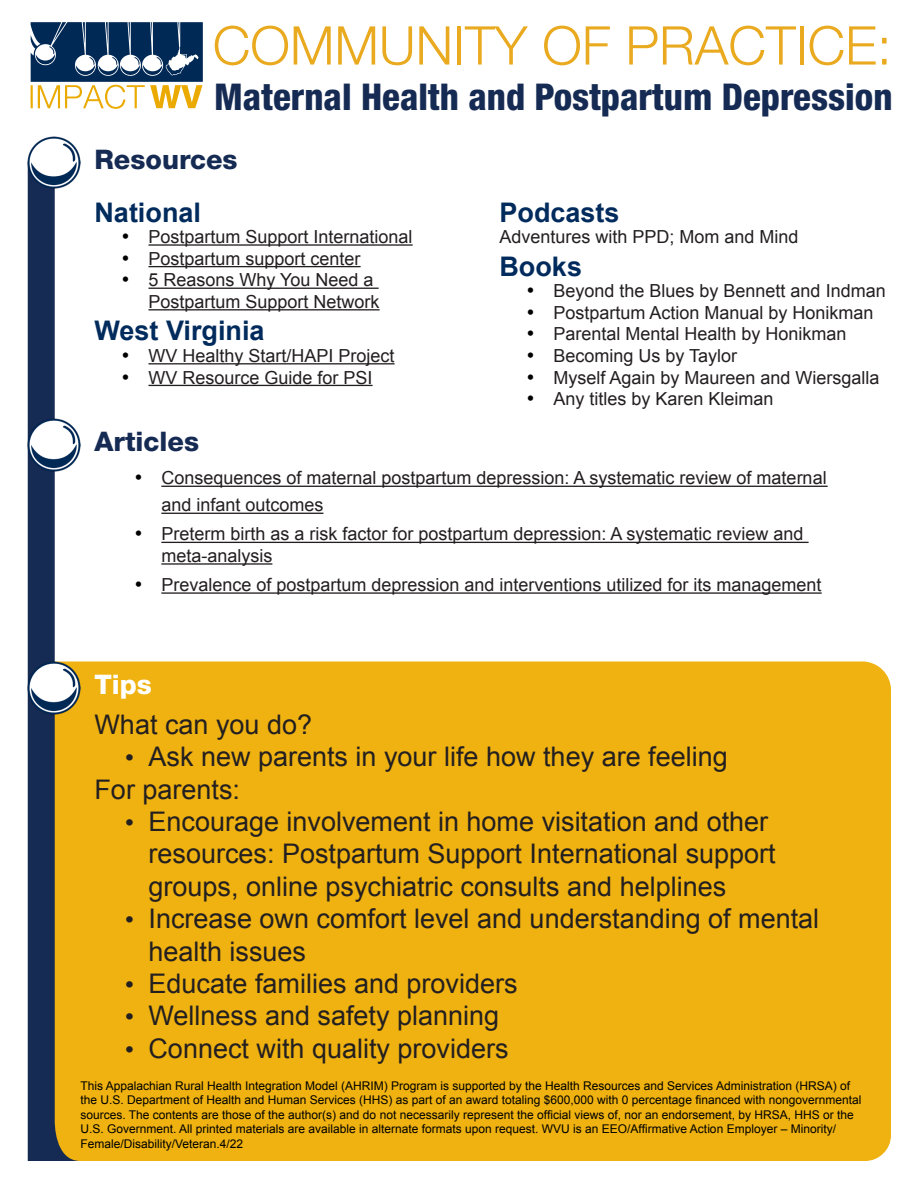
<style>
.page{position:relative;width:918px;height:1188px;background:#fff}
.page>*{position:absolute;margin:0;border:0;box-sizing:border-box;transform-origin:0 0}
.t1{font:300 53.4px "Helvetica Neue LT Std";color:#eaaa20}
.t2{font:800 condensed 36.9px "Helvetica Neue LT Std";color:#162b53}
.List_Paragraph{font:27px/32.4px "Arial";color:#231f20}
.List_Paragraph-2{font:700 27px "Arial";color:#002b5c}
.t3{font:800 27px "Helvetica Neue LT Std";color:#162b53}
.t4{font:800 27px "Helvetica Neue LT Std";color:#fff}
.List_Paragraph-3{font:18px/21.6px "Arial";color:#231f20}
.t5{font:12px/14.4px "Arial";color:#000}
.s1{color:#000}
.s2{font-family:"Courier New"}
</style>
<div class="page">
<div style="left:80px;top:662px;width:811px;height:499px;background:#efb211"></div>
<svg style="left:28px;top:189px;width:52px;height:972px;fill:#162b53"></svg>
<svg style="left:30px;top:22px;width:173px;height:87px"></svg>
<img style="left:28px;top:136px;width:52px;height:53px">
<img style="left:28px;top:419px;width:52px;height:52px">
<img style="left:28px;top:662px;width:52px;height:52px">
<hr style="left:148px;top:244px;width:265px;height:2px;background:#231f20">
<hr style="left:148px;top:266px;width:213px;height:1px;background:#231f20">
<hr style="left:148px;top:288px;width:231px;height:1px;background:#231f20">
<hr style="left:148px;top:309px;width:232px;height:1px;background:#231f20">
<hr style="left:148px;top:363px;width:247px;height:1px;background:#231f20">
<hr style="left:148px;top:385px;width:225px;height:1px;background:#231f20">
<hr style="left:161px;top:486px;width:667px;height:1px;background:#231f20">
<hr style="left:161px;top:513px;width:162px;height:1px;background:#231f20">
<hr style="left:161px;top:542px;width:648px;height:1px;background:#231f20">
<hr style="left:161px;top:563px;width:111px;height:2px;background:#231f20">
<hr style="left:161px;top:592px;width:661px;height:2px;background:#231f20">
<p class="t1" style="left:213px;top:13px;width:681px">COMMUNITY OF PRACTICE:</p>
<p class="t2" style="left:214px;top:74px;width:680px">Maternal Health and Postpartum Depression</p>
<p class="t3" style="left:94px;top:143px;width:145px">Resources</p>
<p class="List_Paragraph-2" style="left:94px;top:194px;width:108px">National</p>
<p class="List_Paragraph-3" style="left:122px;top:226px;width:293px"><span class="s1">•</span> Postpartum Support International</p>
<p class="List_Paragraph-3" style="left:122px;top:248px;width:241px"><span class="s1">•</span> Postpartum support center</p>
<p class="List_Paragraph-3" style="left:148px;top:269px;width:233px;text-indent:-27px"><span class="s1">•</span> 5 Reasons Why You Need a<br>Postpartum Support Network</p>
<p class="List_Paragraph-2" style="left:94px;top:313px;width:172px">West Virginia</p>
<p class="List_Paragraph-3" style="left:122px;top:345px;width:275px"><span class="s1">•</span> WV Healthy Start/HAPI Project</p>
<p class="List_Paragraph-3" style="left:122px;top:367px;width:253px"><span class="s1">•</span> WV Resource Guide for PSI</p>
<p class="List_Paragraph-2" style="left:500px;top:194px;width:122px">Podcasts</p>
<p class="List_Paragraph-3" style="left:500px;top:226px;width:301px">Adventures with PPD; Mom and Mind</p>
<p class="List_Paragraph-2" style="left:500px;top:248px;width:84px">Books</p>
<p class="List_Paragraph-3" style="left:526px;top:280px;width:361px"><span class="s1">•</span> Beyond the Blues by Bennett and Indman</p>
<p class="List_Paragraph-3" style="left:526px;top:302px;width:349px"><span class="s1">•</span> Postpartum Action Manual by Honikman</p>
<p class="List_Paragraph-3" style="left:526px;top:323px;width:322px"><span class="s1">•</span> Parental Mental Health by Honikman</p>
<p class="List_Paragraph-3" style="left:526px;top:345px;width:212px"><span class="s1">•</span> Becoming Us by Taylor</p>
<p class="List_Paragraph-3" style="left:526px;top:367px;width:355px"><span class="s1">•</span> Myself Again by Maureen and Wiersgalla</p>
<p class="List_Paragraph-3" style="left:526px;top:388px;width:249px"><span class="s1">•</span> Any titles by Karen Kleiman</p>
<p class="t3" style="left:94px;top:426px;width:106px">Articles</p>
<p class="List_Paragraph-3" style="left:161px;top:465px;width:667px;line-height:27px;text-indent:-27px"><span class="s1">•</span> Consequences of maternal postpartum depression: A systematic review of maternal and infant outcomes</p>
<p class="List_Paragraph-3" style="left:161px;top:524px;width:644px;text-indent:-27px"><span class="s1">•</span> Preterm birth as a risk factor for postpartum depression: A systematic review and meta-analysis</p>
<p class="List_Paragraph-3" style="left:134px;top:574px;width:689px"><span class="s1">•</span> Prevalence of postpartum depression and interventions utilized for its management</p>
<p class="t4" style="left:94px;top:669px;width:59px">Tips</p>
<p class="List_Paragraph" style="left:94px;top:708px;width:219px">What can you do?</p>
<p class="List_Paragraph" style="left:122px;top:741px;width:608px"><span class="s2">•</span> Ask new parents in your life how they are feeling</p>
<p class="List_Paragraph" style="left:94px;top:773px;width:147px">For parents:</p>
<p class="List_Paragraph" style="left:148px;top:806px;width:629px;text-indent:-27px"><span class="s2">•</span> Encourage involvement in home visitation and other resources: Postpartum Support International support groups, online psychiatric consults and helplines</p>
<p class="List_Paragraph" style="left:148px;top:903px;width:672px;text-indent:-27px"><span class="s2">•</span> Increase own comfort level and understanding of mental health issues</p>
<p class="List_Paragraph" style="left:122px;top:968px;width:398px"><span class="s2">•</span> Educate families and providers</p>
<p class="List_Paragraph" style="left:122px;top:1000px;width:379px"><span class="s2">•</span> Wellness and safety planning</p>
<p class="List_Paragraph" style="left:122px;top:1032px;width:389px"><span class="s2">•</span> Connect with quality providers</p>
<p class="t5" style="left:80px;top:1079px;width:783px">This Appalachian Rural Health Integration Model (AHRIM) Program is supported by the Health Resources and Services Administration (HRSA) of the U.S. Department of Health and Human Services (HHS) as part of an award totaling $600,000 with 0 percentage financed with nongovernmental sources. The contents are those of the author(s) and do not necessarily represent the official views of, nor an endorsement, by HRSA, HHS or the U.S. Government. All printed materials are available in alternate formats upon request. WVU is an EEO/Affirmative Action Employer – Minority/ Female/Disability/Veteran.4/22</p>
</div>
